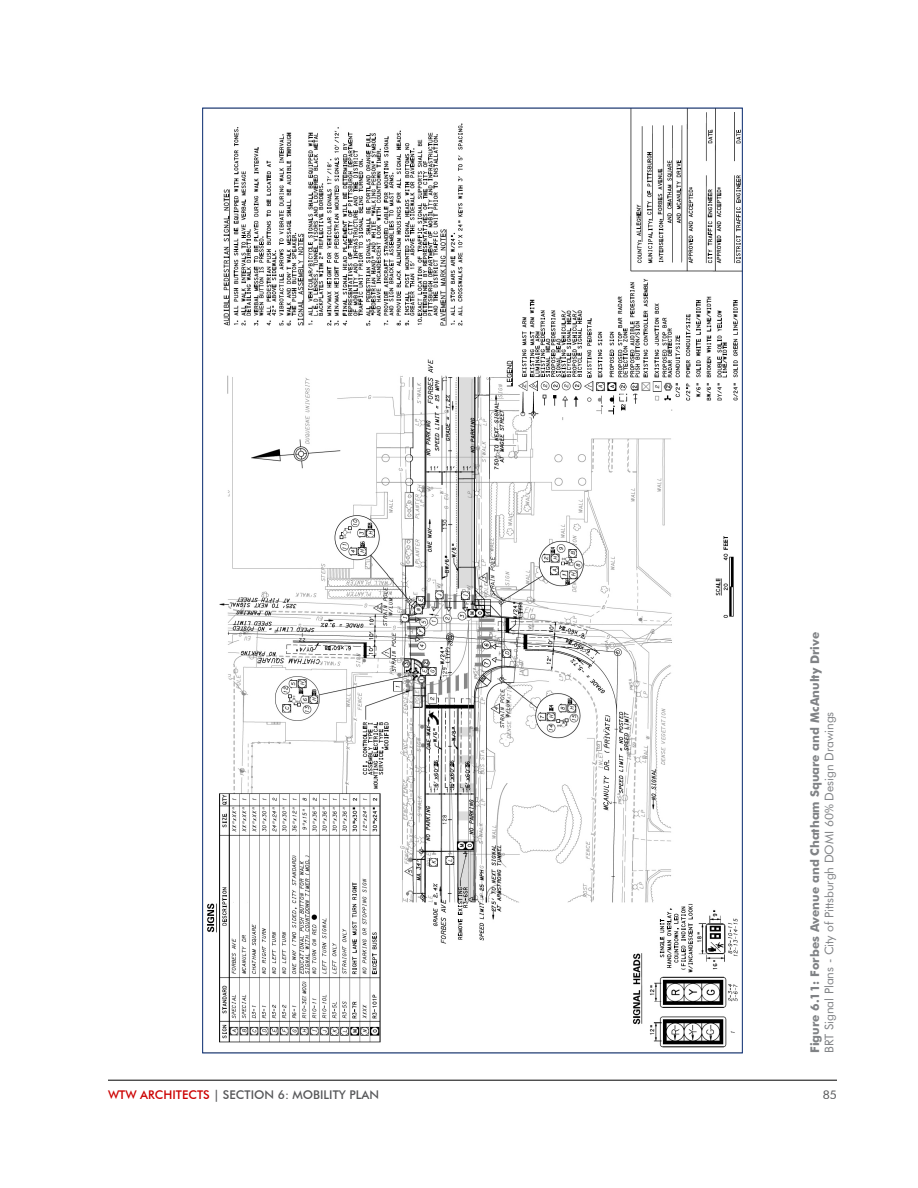
<style>
.page{position:relative;width:918px;height:1188px;background:#fff}
.page>*{position:absolute;margin:0;border:0;box-sizing:border-box;transform-origin:0 0}
.Caption_R{font:700 12px "Futura BT";color:#808285}
.Caption_R-2{font:12px "Futura BT";color:#808285}
.t1{font:500 12px "Futura BT";color:#57585a}
.t2{font:12px "Futura BT";color:#57585a}
.s1{color:#c00}
</style>
<div class="page">
<hr style="left:108px;top:1080px;width:729px;height:1px;background:#000">
<img style="left:207px;top:110px;width:534px;height:938px">
<p class="Caption_R" style="left:808px;top:1053px;width:423px;rotate:-90deg">Figure 6.11: Forbes Avenue and Chatham Square and McAnulty Drive</p>
<p class="Caption_R-2" style="left:822px;top:1053px;width:343px;rotate:-90deg">BRT Signal Plans - City of Pittsburgh DOMI 60% Design Drawings</p>
<p class="t1" style="left:108px;top:1087px;width:273px"><span class="s1">WTW ARCHITECTS</span> | SECTION 6: MOBILITY PLAN</p>
<p class="t2" style="left:823px;top:1087px;width:16px">85</p>
</div>
